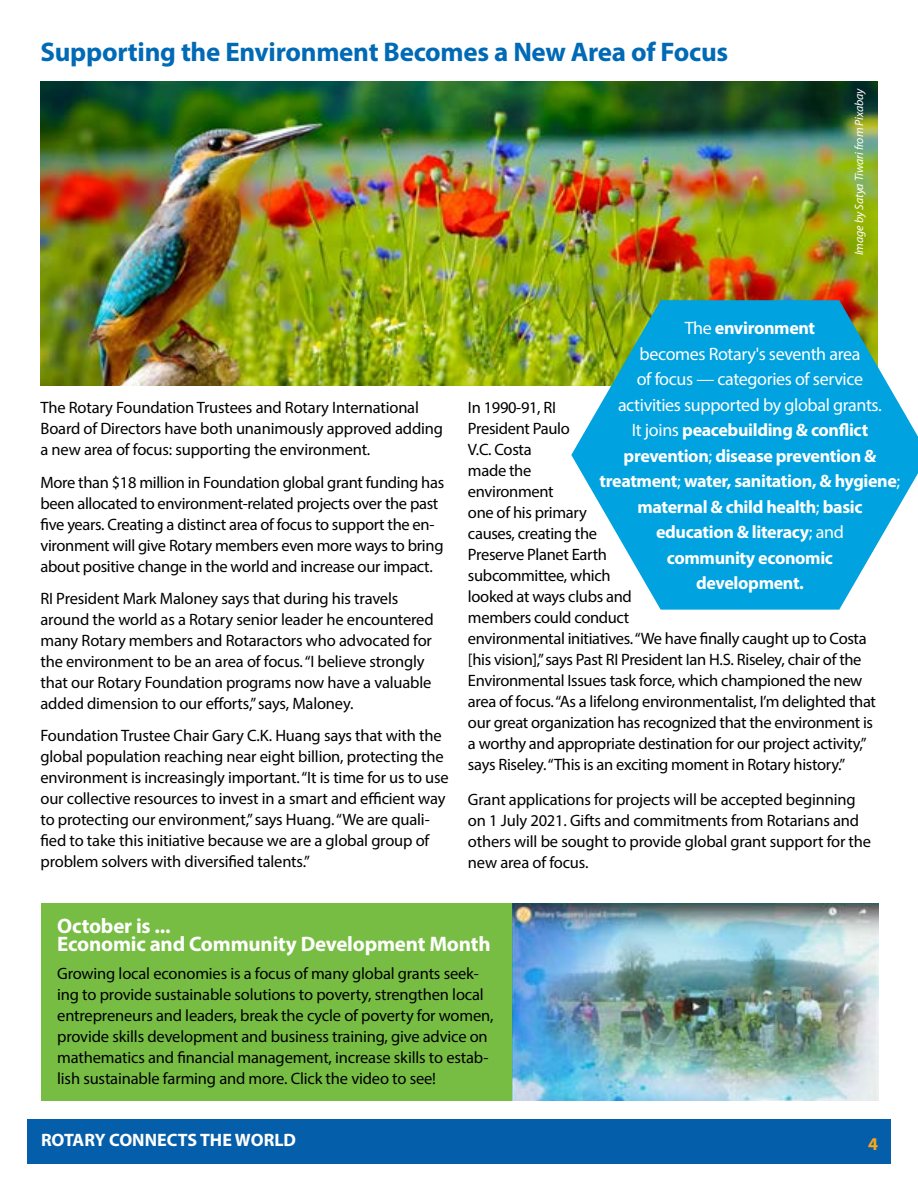
<style>
.page{position:relative;width:918px;height:1188px;background:#fff}
.page>*{position:absolute;margin:0;border:0;box-sizing:border-box;transform-origin:0 0}
.t1{font:700 27px "Myriad Pro";letter-spacing:-.01em;color:#006ab6}
.t2{font:700 21px/18.8px "Myriad Pro";letter-spacing:-.01em;color:#fff}
.t3{font:700 18px/25.5px "Myriad Pro";letter-spacing:-.02em;color:#fff;text-align:center}
.t4{font:700 18px "Myriad Pro";color:#fff}
.t5{font:700 18px "Myriad Pro";color:#f6a81c}
.t6{font:16.5px/21px "Myriad Pro";letter-spacing:-.01em;color:#000}
.t7{font:italic 12px "Myriad Pro";letter-spacing:-.01em;color:#fff}
.s1{font-weight:400}
</style>
<div class="page">
<div style="left:27px;top:1119px;width:864px;height:44px;background:#055eaa"></div>
<img style="left:40px;top:81px;width:838px;height:305px">
<svg style="left:571px;top:300px;width:347px;height:310px;fill:#00a2df"></svg>
<div style="left:41px;top:904px;width:836px;height:197px;background:#77bd43"></div>
<img style="left:513px;top:904px;width:365px;height:197px">
<h1 class="t1" style="left:40px;top:34px;width:689px">Supporting the Environment Becomes a New Area of Focus</h1>
<p class="t7" style="left:852px;top:255px;width:169px;rotate:-90deg">Image by Satya Tiwari from Pixabay</p>
<p class="t6" style="left:40px;top:397px;width:404px">The Rotary Foundation Trustees and Rotary International<br>Board of Directors have both unanimously approved adding a new area of focus: supporting the environment.</p>
<p class="t6" style="left:40px;top:471px;width:405px">More than $18 million in Foundation global grant funding has been allocated to environment-related projects over the past five years. Creating a distinct area of focus to support the en&shy;vironment will give Rotary members even more ways to bring about positive change in the world and increase our impact.</p>
<p class="t6" style="left:40px;top:588px;width:395px">RI President Mark Maloney says that during his travels around the world as a Rotary senior leader he encountered many Rotary members and Rotaractors who advocated for the environment to be an area of focus. “I believe strongly that our Rotary Foundation programs now have a valuable added dimension to our efforts,” says, Maloney.</p>
<p class="t6" style="left:40px;top:725px;width:410px">Foundation Trustee Chair Gary C.K. Huang says that with the global population reaching near eight billion, protecting the environment is increasingly important. “It is time for us to use our collective resources to invest in a smart and efficient way to protecting our environment,” says Huang. “We are quali&shy;fied to take this initiative because we are a global group of problem solvers with diversified talents.”</p>
<p class="t3" style="left:600px;top:315px;width:302px"><span class="s1">The</span> environment<br><span class="s1">becomes Rotary's seventh area<br>of focus — categories of service<br>activities supported by global grants.<br>It joins</span> peacebuilding &amp; conflict prevention<span class="s1">;</span> disease prevention &amp; treatment<span class="s1">;</span> water, sanitation, &amp; hygiene<span class="s1">; </span>maternal &amp; child health<span class="s1">;</span> basic education &amp; literacy<span class="s1">; and<br></span>community economic<br>development.</p>
<p class="t6" style="left:468px;top:397px;width:410px">In 1990-91, RI<br>President Paulo<br>V.C. Costa<br>made the<br>environment<br>one of his primary<br>causes, creating the<br>Preserve Planet Earth<br>subcommittee, which<br>looked at ways clubs and<br>members could conduct<br>environmental initiatives. “We have finally caught up to Costa [his vision],” says Past RI President Ian H.S. Riseley, chair of the Environmental Issues task force, which championed the new area of focus. “As a lifelong environmentalist, I’m delighted that our great organization has recognized that the environment is a worthy and appropriate destination for our project activity,” says Riseley. “This is an exciting moment in Rotary history.”</p>
<p class="t6" style="left:468px;top:789px;width:405px">Grant applications for projects will be accepted beginning on 1 July 2021. Gifts and commitments from Rotarians and others will be sought to provide global grant support for the new area of focus.</p>
<p class="t2" style="left:57px;top:916px;width:435px">October is ...<br>Economic and Community Development Month</p>
<p class="t6" style="left:57px;top:963px;width:438px">Growing local economies is a focus of many global grants seek&shy;ing to provide sustainable solutions to poverty, strengthen local entrepreneurs and leaders, break the cycle of poverty for women, provide skills development and business training, give advice on mathematics and financial management, increase skills to estab&shy;lish sustainable farming and more. Click the video to see!</p>
<p class="t4" style="left:41px;top:1129px;width:257px">ROTARY CONNECTS THE WORLD</p>
<p class="t5" style="left:868px;top:1132px;width:11px">4</p>
</div>
